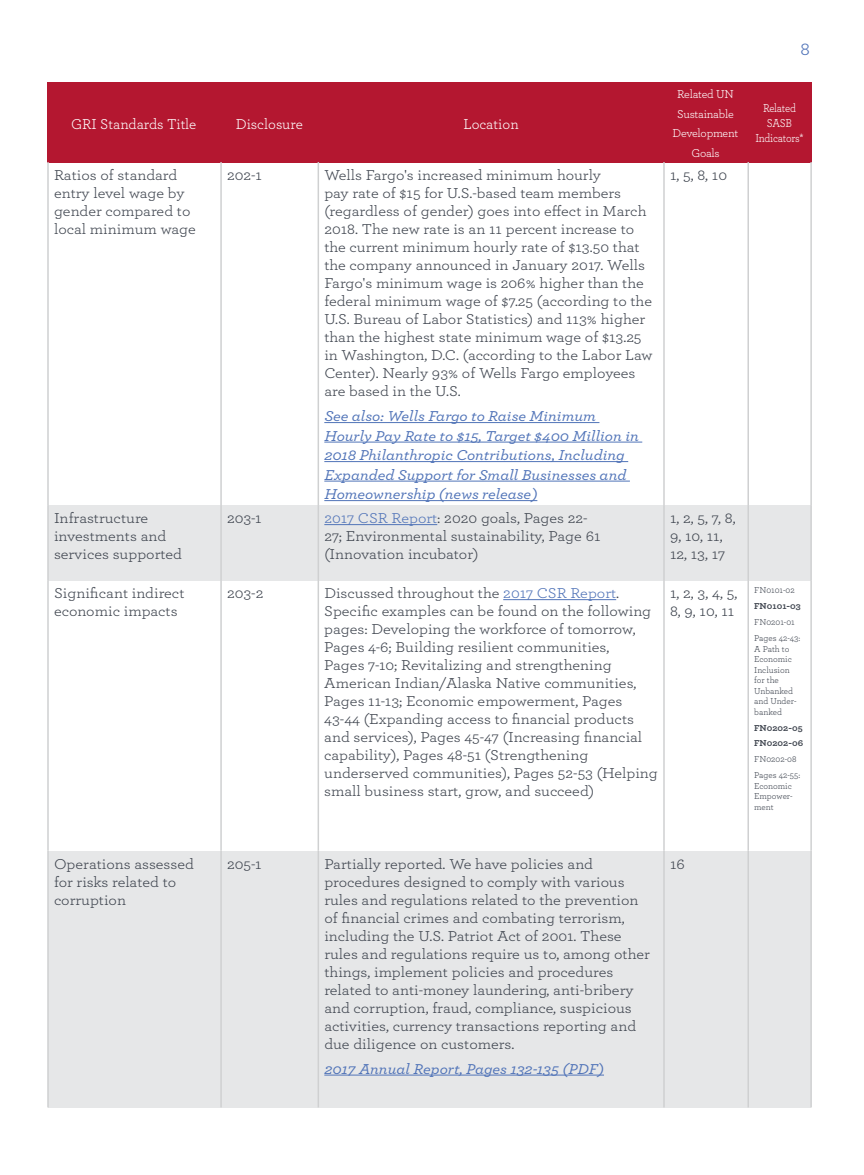
<style>
.page{position:relative;width:864px;height:1175px;background:#fff}
.page>*{position:absolute;margin:0;border:0;box-sizing:border-box;transform-origin:0 0}
.t1{font:18px "Archer";color:#5174b8;scale:1.08 1}
.t2{font:15px/18px "Archer";color:#3f454f;scale:1.08 1}
.t3{font:italic 500 15px/19.5px "Archer";color:#5174b8;scale:1.08 1}
.t4{font:15px "Archer";color:#fff}
.t5{font:12px/19.5px "Archer";letter-spacing:-.02em;color:#fff;text-align:center}
.t6{font:12px/15px "Archer";letter-spacing:-.02em;color:#fff;text-align:center;scale:.9 1}
.t7{font:9px/10.5px "Archer";color:#3e444f}
.t8{font:700 9px "Archer";color:#3f454f;scale:1.08 1}
.s1{color:#5174b8}
</style>
<div class="page">
<div style="left:318px;top:850px;width:346px;height:257px;background:#e6e7e8"></div>
<div style="left:47px;top:82px;width:173px;height:81px;background:#b41730"></div>
<div style="left:220px;top:82px;width:98px;height:81px;background:#b41730"></div>
<div style="left:318px;top:82px;width:346px;height:81px;background:#b41730"></div>
<div style="left:664px;top:82px;width:83px;height:81px;background:#b41730"></div>
<div style="left:747px;top:82px;width:65px;height:81px;background:#b41730"></div>
<div style="left:48px;top:505px;width:173px;height:75px;background:#e6e7e8"></div>
<div style="left:221px;top:505px;width:97px;height:75px;background:#e6e7e8"></div>
<div style="left:318px;top:505px;width:346px;height:75px;background:#e6e7e8"></div>
<div style="left:664px;top:505px;width:84px;height:75px;background:#e6e7e8"></div>
<div style="left:748px;top:505px;width:63px;height:75px;background:#e6e7e8"></div>
<div style="left:48px;top:850px;width:173px;height:257px;background:#e6e7e8"></div>
<div style="left:221px;top:850px;width:97px;height:257px;background:#e6e7e8"></div>
<div style="left:664px;top:850px;width:84px;height:257px;background:#e6e7e8"></div>
<div style="left:748px;top:850px;width:63px;height:257px;background:#e6e7e8"></div>
<hr style="left:318px;top:162px;width:1px;height:343px;background:#cfd0d1">
<hr style="left:318px;top:505px;width:1px;height:75px;background:#cfd0d1">
<hr style="left:318px;top:580px;width:1px;height:270px;background:#cfd0d1">
<hr style="left:318px;top:850px;width:1px;height:257px;background:#cfd0d1">
<hr style="left:810px;top:162px;width:2px;height:343px;background:#cfd0d1">
<hr style="left:810px;top:505px;width:2px;height:75px;background:#cfd0d1">
<hr style="left:810px;top:580px;width:2px;height:270px;background:#cfd0d1">
<hr style="left:810px;top:850px;width:2px;height:257px;background:#cfd0d1">
<hr style="left:663px;top:162px;width:2px;height:343px;background:#cfd0d1">
<hr style="left:747px;top:162px;width:2px;height:343px;background:#cfd0d1">
<hr style="left:663px;top:505px;width:2px;height:75px;background:#cfd0d1">
<hr style="left:747px;top:505px;width:2px;height:75px;background:#cfd0d1">
<hr style="left:663px;top:580px;width:2px;height:270px;background:#cfd0d1">
<hr style="left:747px;top:580px;width:2px;height:270px;background:#cfd0d1">
<hr style="left:663px;top:850px;width:2px;height:257px;background:#cfd0d1">
<hr style="left:747px;top:850px;width:2px;height:257px;background:#cfd0d1">
<hr style="left:47px;top:162px;width:2px;height:343px;background:#cfd0d1">
<hr style="left:220px;top:162px;width:2px;height:343px;background:#cfd0d1">
<hr style="left:47px;top:505px;width:2px;height:75px;background:#cfd0d1">
<hr style="left:220px;top:505px;width:2px;height:75px;background:#cfd0d1">
<hr style="left:47px;top:580px;width:2px;height:270px;background:#cfd0d1">
<hr style="left:220px;top:580px;width:2px;height:270px;background:#cfd0d1">
<hr style="left:47px;top:850px;width:2px;height:257px;background:#cfd0d1">
<hr style="left:220px;top:850px;width:2px;height:257px;background:#cfd0d1">
<hr style="left:324px;top:422px;width:275px;height:1px;background:#5174b8">
<hr style="left:324px;top:442px;width:318px;height:1px;background:#5174b8">
<hr style="left:324px;top:461px;width:304px;height:1px;background:#5174b8">
<hr style="left:324px;top:481px;width:306px;height:1px;background:#5174b8">
<hr style="left:324px;top:500px;width:213px;height:1px;background:#5174b8">
<hr style="left:324px;top:524px;width:113px;height:1px;background:#5174b8">
<hr style="left:503px;top:599px;width:113px;height:1px;background:#5174b8">
<hr style="left:324px;top:1074px;width:280px;height:1px;background:#5174b8">
<p class="t4" style="left:71px;top:113px;width:127px">GRI Standards Title</p>
<p class="t4" style="left:236px;top:113px;width:69px">Disclosure</p>
<p class="t4" style="left:463px;top:113px;width:57px">Location</p>
<p class="t5" style="left:673px;top:84px;width:67px">Related UN<br>Sustainable<br>Development<br>Goals</p>
<p class="t2" style="left:54px;top:165px;width:116px">Ratios of standard</p>
<p class="t2" style="left:227px;top:165px;width:34px">202-1</p>
<p class="t2" style="left:324px;top:165px;width:258px">Wells Fargo's increased minimum hourly</p>
<p class="t2" style="left:670px;top:165px;width:54px">1, 5, 8, 10</p>
<p class="t2" style="left:54px;top:183px;width:122px">entry level wage by</p>
<p class="t2" style="left:324px;top:183px;width:276px">pay rate of $15 for U.S.-based team members</p>
<p class="t2" style="left:54px;top:201px;width:128px">gender compared to</p>
<p class="t2" style="left:324px;top:201px;width:300px">(regardless of gender) goes into efect in March</p>
<p class="t2" style="left:54px;top:219px;width:133px">local minimum wage</p>
<p class="t2" style="left:324px;top:219px;width:305px">2018. The new rate is an 11 percent increase to the current minimum hourly rate of $13.50 that the company announced in January 2017. Wells Fargo's minimum wage is 206% higher than the federal minimum wage of $7.25 (according to the U.S. Bureau of Labor Statistics) and 113% higher than the highest state minimum wage of $13.25 in Washington, D.C. (according to the Labor Law Center). Nearly 93% of Wells Fargo employees are based in the U.S.</p>
<p class="t3" style="left:324px;top:405px;width:293px">See also: Wells Fargo to Raise Minimum Hourly Pay Rate to $15, Target $400 Million in 2018 Philanthropic Contributions, Including Expanded Support for Small Businesses and Homeownership (news release)</p>
<p class="t2" style="left:54px;top:508px;width:89px">Infrastructure</p>
<p class="t2" style="left:227px;top:508px;width:34px">203-1</p>
<p class="t2" style="left:324px;top:508px;width:245px"><span class="s1">2017 CSR Report</span>: 2020 goals, Pages 22-</p>
<p class="t2" style="left:670px;top:508px;width:62px">1, 2, 5, 7, 8,</p>
<p class="t2" style="left:54px;top:526px;width:105px">investments and</p>
<p class="t2" style="left:324px;top:526px;width:257px">27; Environmental sustainability, Page 61</p>
<p class="t2" style="left:670px;top:526px;width:50px">9, 10, 11,</p>
<p class="t2" style="left:54px;top:544px;width:120px">services supported</p>
<p class="t2" style="left:324px;top:544px;width:144px">(Innovation incubator)</p>
<p class="t2" style="left:670px;top:544px;width:53px">12, 13, 17</p>
<p class="t2" style="left:54px;top:583px;width:122px">Signifcant indirect</p>
<p class="t2" style="left:227px;top:583px;width:35px">203-2</p>
<p class="t2" style="left:324px;top:583px;width:275px">Discussed throughout the <span class="s1">2017 CSR Report</span>.</p>
<p class="t2" style="left:670px;top:583px;width:64px">1, 2, 3, 4, 5,</p>
<p class="t1" style="left:801px;top:37px;width:10px">8</p>
<p class="t6" style="left:755px;top:100px;width:55px">Related<br>SASB<br>Indicators*</p>
<p class="t7" style="left:754px;top:584px;width:42px">FN0101-02</p>
<p class="t2" style="left:54px;top:601px;width:116px">economic impacts</p>
<p class="t2" style="left:324px;top:601px;width:310px">Specifc examples can be found on the following pages: Developing the workforce of tomorrow, Pages 4-6; Building resilient communities,<br>Pages 7-10; Revitalizing and strengthening American Indian/Alaska Native communities, Pages 11-13; Economic empowerment, Pages 43-44 (Expanding access to fnancial products and services), Pages 45-47 (Increasing fnancial capability), Pages 48-51 (Strengthening underserved communities), Pages 52-53 (Helping small business start, grow, and succeed)</p>
<p class="t2" style="left:670px;top:601px;width:61px">8, 9, 10, 11</p>
<p class="t8" style="left:754px;top:599px;width:44px">FN0101-03</p>
<p class="t7" style="left:754px;top:616px;width:42px">FN0201-01</p>
<p class="t7" style="left:754px;top:632px;width:48px">Pages 42-43:<br>A Path to<br>Economic<br>Inclusion for the<br>Unbanked and Under&shy;banked</p>
<p class="t8" style="left:754px;top:720px;width:46px">FN0202-05</p>
<p class="t8" style="left:754px;top:736px;width:47px">FN0202-06</p>
<p class="t7" style="left:754px;top:753px;width:44px">FN0202-08</p>
<p class="t7" style="left:754px;top:769px;width:47px">Pages 42-55:<br>Economic<br>Empower&shy;ment</p>
<p class="t2" style="left:54px;top:854px;width:131px">Operations assessed</p>
<p class="t2" style="left:227px;top:854px;width:33px">205-1</p>
<p class="t2" style="left:324px;top:854px;width:250px">Partially reported. We have policies and</p>
<p class="t2" style="left:670px;top:854px;width:15px">16</p>
<p class="t2" style="left:54px;top:872px;width:115px">for risks related to</p>
<p class="t2" style="left:324px;top:872px;width:280px">procedures designed to comply with various</p>
<p class="t2" style="left:54px;top:890px;width:68px">corruption</p>
<p class="t2" style="left:324px;top:890px;width:303px">rules and regulations related to the prevention of fnancial crimes and combating terrorism, including the U.S. Patriot Act of 2001. These rules and regulations require us to, among other things, implement policies and procedures related to anti-money laundering, anti-bribery and corruption, fraud, compliance, suspicious activities, currency transactions reporting and due diligence on customers.</p>
<p class="t3" style="left:324px;top:1057px;width:260px">2017 Annual Report, Pages 132-135 (PDF)</p>
</div>
